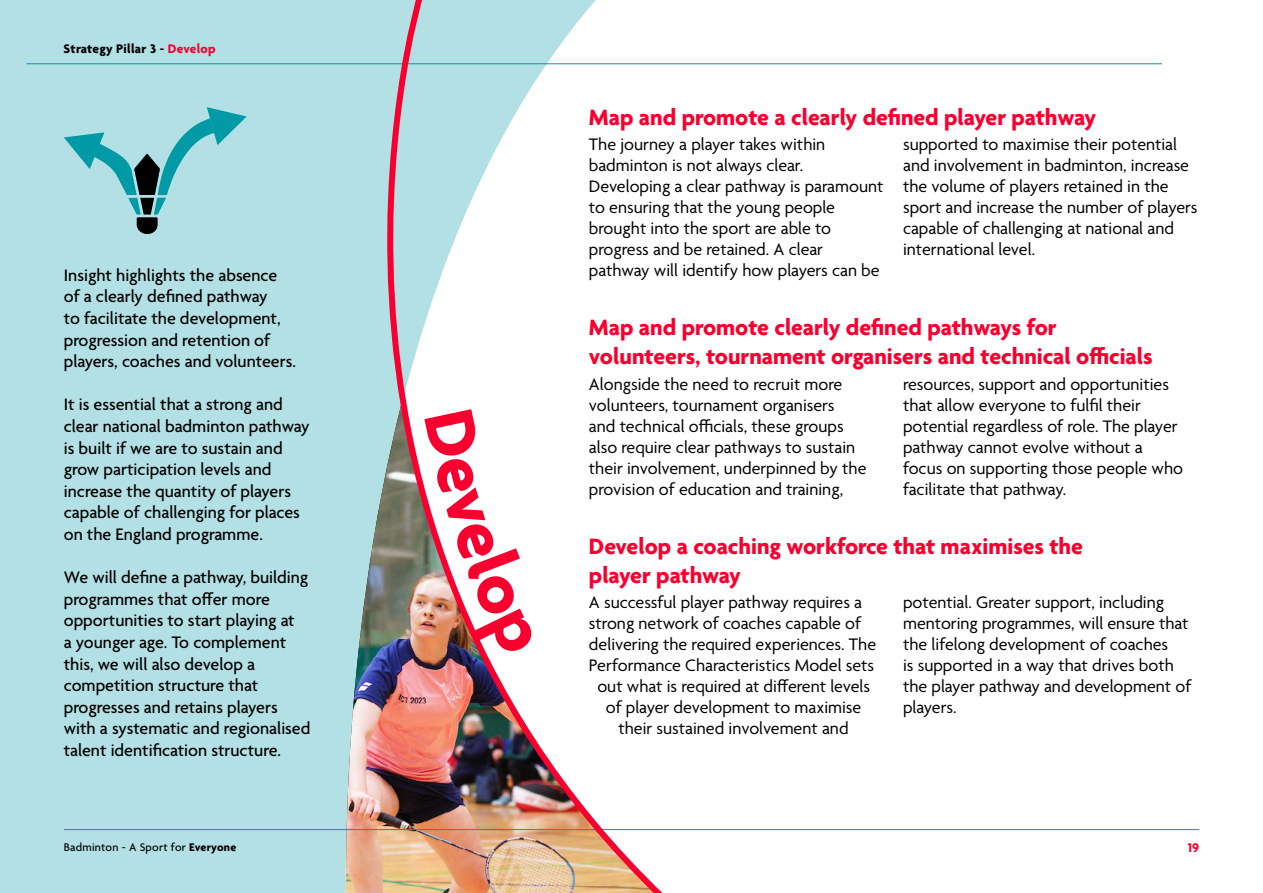
<style>
.page{position:relative;width:1263px;height:893px;background:#fff}
.page>*{position:absolute;margin:0;border:0;box-sizing:border-box;transform-origin:0 0}
.t1{font:700 24px "Agenda";color:#f7002f}
.t2{font:18px/21px "Agenda";color:#000}
.t3{font:500 18px/21.6px "Agenda";color:#000}
.t4{font:700 13.5px "Agenda";letter-spacing:.02em;color:#000}
.t5{font:700 13.5px "Agenda";color:#f7002f}
.t6{font:500 12px "Agenda";letter-spacing:.02em;color:#000}
.s1{color:#f7002f}
.s2{font-weight:700}
</style>
<div class="page">
<div style="left:0;top:0;width:250px;height:893px;background:#b3e0e4"></div>
<hr style="left:27px;top:63px;width:1135px;height:1px;background:#0099a6">
<hr style="left:64px;top:829px;width:1135px;height:1px;background:#0099a6">
<svg style="left:250px;top:0;width:485px;height:893px"></svg>
<svg style="left:64px;top:107px;width:183px;height:128px;background:#8dc9ce"></svg>
<svg style="left:424px;top:409px;width:113px;height:255px"></svg>
<p class="t4" style="left:64px;top:41px;width:154px">Strategy Pillar 3 - <span class="s1">Develop</span></p>
<p class="t3" style="left:64px;top:265px;width:234px">Insight highlights the absence of a clearly defined pathway<br>to facilitate the development, progression and retention of players, coaches and volunteers.</p>
<p class="t3" style="left:64px;top:395px;width:247px">It is essential that a strong and clear national badminton pathway is built if we are to sustain and grow participation levels and increase the quantity of players capable of challenging for places on the England programme.</p>
<p class="t3" style="left:64px;top:568px;width:248px">We will define a pathway, building programmes that offer more opportunities to start playing at<br>a younger age. To complement this, we will also develop a competition structure that progresses and retains players with a systematic and regionalised talent identification structure.</p>
<p class="t1" style="left:589px;top:104px;width:509px">Map and promote a clearly defined player pathway</p>
<p class="t2" style="left:589px;top:135px;width:296px">The journey a player takes within badminton is not always clear.<br>Developing a clear pathway is paramount to ensuring that the young people brought into the sport are able to progress and be retained. A clear pathway will identify how players can be</p>
<p class="t2" style="left:903px;top:135px;width:296px">supported to maximise their potential and involvement in badminton, increase the volume of players retained in the sport and increase the number of players capable of challenging at national and international level.</p>
<p class="t1" style="left:589px;top:315px;width:469px">Map and promote clearly defined pathways for</p>
<p class="t1" style="left:589px;top:344px;width:565px">volunteers, tournament organisers and technical officials</p>
<p class="t2" style="left:589px;top:375px;width:279px">Alongside the need to recruit more volunteers, tournament organisers<br>and technical officials, these groups also require clear pathways to sustain their involvement, underpinned by the provision of education and training,</p>
<p class="t2" style="left:903px;top:375px;width:281px">resources, support and opportunities that allow everyone to fulfil their potential regardless of role. The player pathway cannot evolve without a focus on supporting those people who facilitate that pathway.</p>
<p class="t1" style="left:589px;top:533px;width:495px">Develop a coaching workforce that maximises the</p>
<p class="t1" style="left:589px;top:562px;width:153px">player pathway</p>
<p class="t2" style="left:589px;top:593px;width:275px">A successful player pathway requires a</p>
<p class="t2" style="left:589px;top:614px;width:274px">strong network of coaches capable of</p>
<p class="t2" style="left:589px;top:635px;width:289px">delivering the required experiences. The</p>
<p class="t2" style="left:589px;top:656px;width:287px">Performance Characteristics Model sets</p>
<p class="t2" style="left:597px;top:677px;width:274px">out what is required at different levels</p>
<p class="t2" style="left:606px;top:698px;width:257px">of player development to maximise</p>
<p class="t2" style="left:618px;top:719px;width:232px">their sustained involvement and</p>
<p class="t2" style="left:903px;top:593px;width:290px">potential. Greater support, including mentoring programmes, will ensure that the lifelong development of coaches<br>is supported in a way that drives both the player pathway and development of players.</p>
<p class="t6" style="left:64px;top:841px;width:174px">Badminton - A Sport for <span class="s2">Everyone</span></p>
<p class="t5" style="left:1188px;top:840px;width:13px">19</p>
</div>
